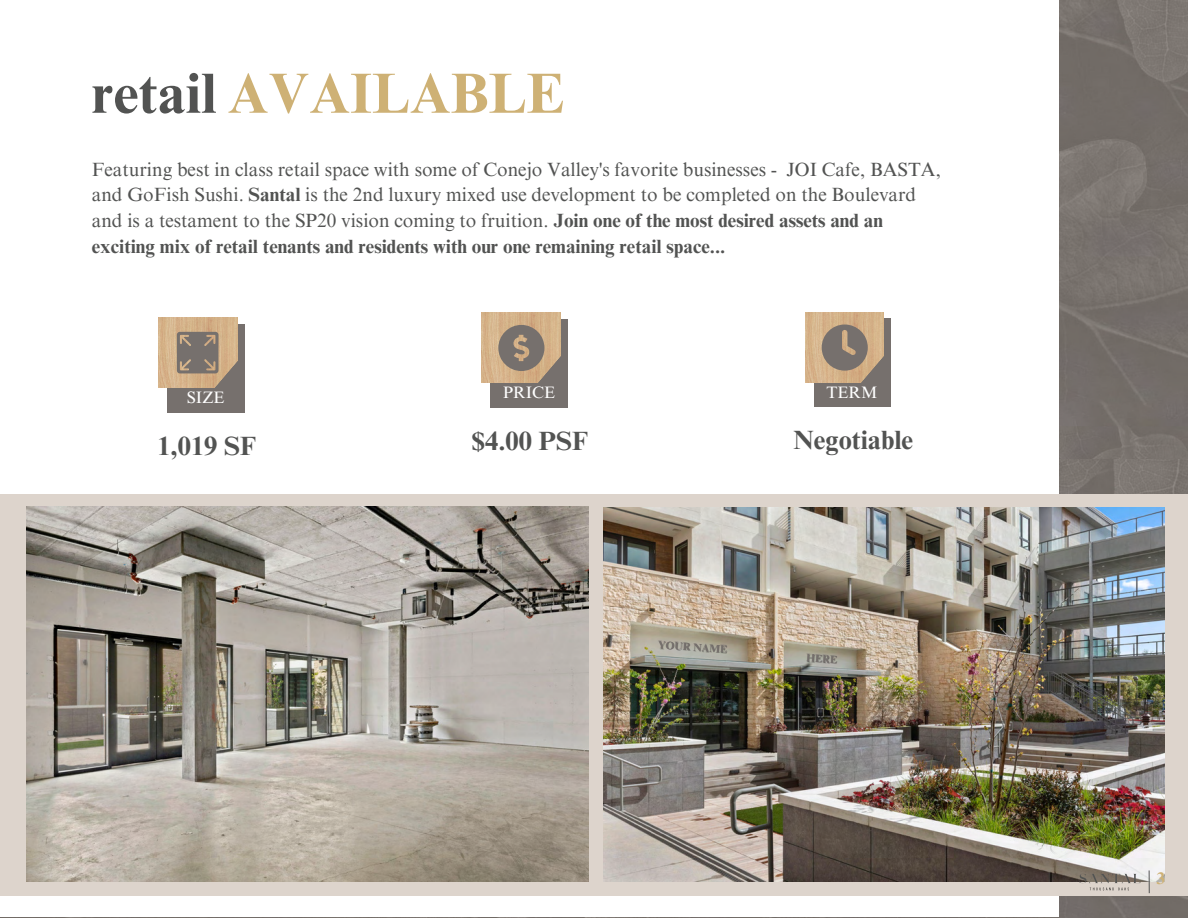
<style>
.page{position:relative;width:1188px;height:918px;background:#fff}
.page>*{position:absolute;margin:0;border:0;box-sizing:border-box;transform-origin:0 0}
.t1{font:700 56.7px "Times NRMT Pro";color:#ceb175}
.t2{font:700 26.4px "Times NRMT Pro";color:#525352}
.t3{font:19.2px/25.8px "Times NRMT Pro";color:#525352}
.t4{font:700 16.8px "Times NRMT Pro";color:#ceb175}
.t5{font:16.5px "Times NRMT Pro";color:#fff}
.t6{font:700 10.8px "Times NRMT Pro";color:rgb(0 0 0/.4)}
.s1{color:#525352}
.s2{font-weight:700}
</style>
<div class="page">
<img style="left:1059px;top:0;width:129px;height:459px">
<div style="left:0;top:495px;width:1187px;height:400px;background:#ddd4cc"></div>
<img style="left:26px;top:506px;width:563px;height:376px">
<img style="left:604px;top:507px;width:561px;height:375px">
<svg style="left:1080px;top:874px;width:61px;height:16px"></svg>
<svg style="left:1149px;top:870px;width:1px;height:23px"></svg>
<div style="left:167px;top:324px;width:77px;height:88px;background:#76706d"></div>
<img style="left:159px;top:318px;width:78px;height:70px">
<svg style="left:177px;top:332px;width:61px;height:56px"></svg>
<div style="left:491px;top:319px;width:76px;height:88px;background:#76706d"></div>
<img style="left:482px;top:313px;width:79px;height:70px">
<svg style="left:498px;top:325px;width:63px;height:58px"></svg>
<div style="left:814px;top:319px;width:77px;height:88px;background:#76706d"></div>
<img style="left:805px;top:312px;width:79px;height:70px">
<svg style="left:822px;top:325px;width:62px;height:58px"></svg>
<h1 class="t1" style="left:92px;top:72px;width:474px"><span class="s1">retail</span> AVAILABLE</h1>
<p class="t3" style="left:92px;top:159px;width:851px">Featuring best in class retail space with some of Conejo Valley's favorite businesses - JOI Cafe, BASTA, and GoFish Sushi. <span class="s2">Santal</span> is the 2nd luxury mixed use development to be completed on the Boulevard and is a testament to the SP20 vision coming to fruition. <span class="s2">Join one of the most desired assets and an exciting mix of retail tenants and residents with our one remaining retail space...</span></p>
<p class="t5" style="left:187px;top:392px;width:39px">SIZE</p>
<p class="t5" style="left:503px;top:387px;width:54px">PRICE</p>
<p class="t5" style="left:826px;top:386px;width:53px">TERM</p>
<h2 class="t2" style="left:157px;top:436px;width:100px">1,019 SF</h2>
<h2 class="t2" style="left:472px;top:431px;width:118px">$4.00 PSF</h2>
<h2 class="t2" style="left:794px;top:430px;width:121px">Negotiable</h2>
<p class="t6" style="left:659px;top:641px;width:71px;rotate:4deg">YOUR NAME</p>
<p class="t6" style="left:807px;top:654px;width:33px;rotate:4deg">HERE</p>
<p class="t4" style="left:1157px;top:872px;width:10px">3</p>
</div>
